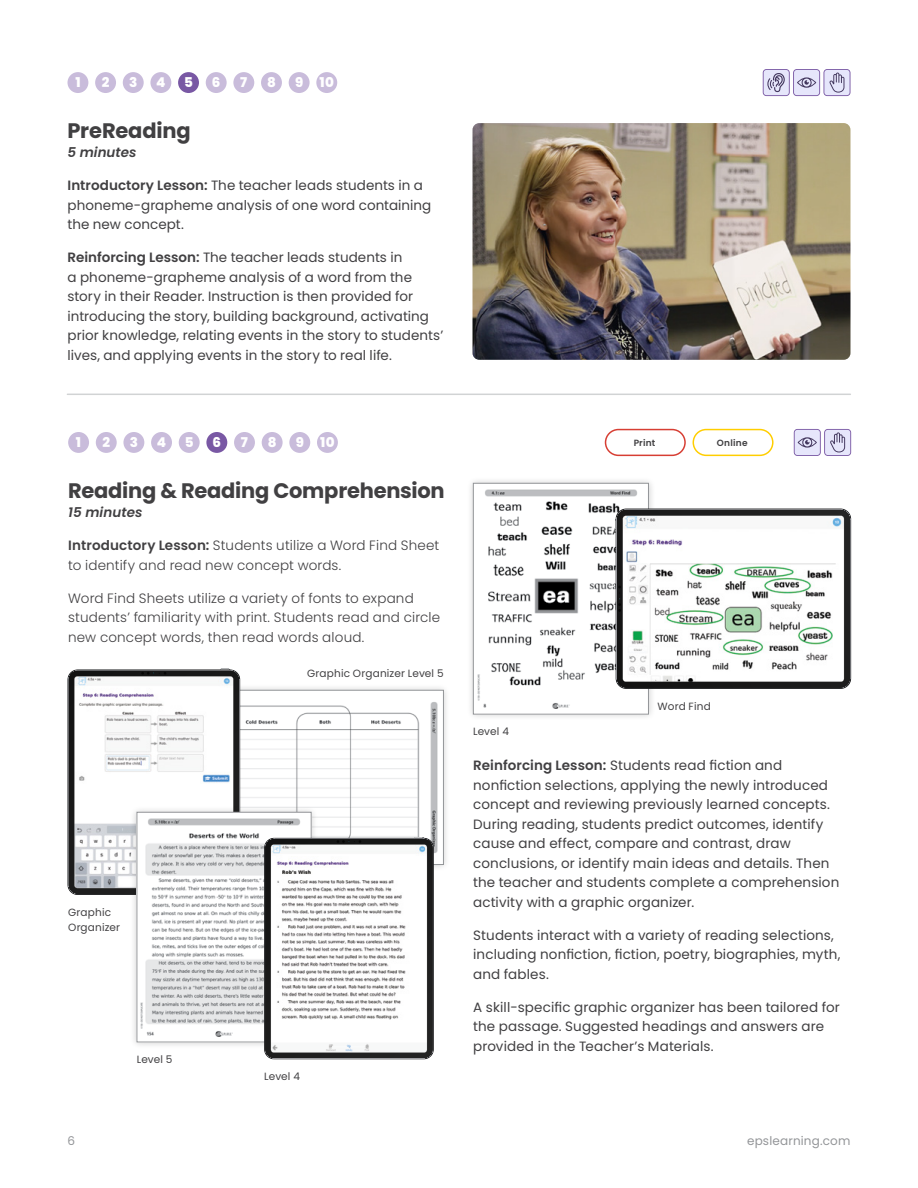
<style>
.page{position:relative;width:918px;height:1188px;background:#fff}
.page>*{position:absolute;margin:0;border:0;box-sizing:border-box;transform-origin:0 0}
.t1{font:700 21px "Poppins";letter-spacing:-.01em;color:#414042}
.t2{font:13.5px/19.5px "Poppins";letter-spacing:.005em;color:#414042}
.t3{font:300 13.5px/19.5px "Poppins";letter-spacing:.01em;color:#414042}
.t4{font:800 13.5px "Poppins";color:#fff}
.t5{font:italic 600 13.5px "Poppins";letter-spacing:.005em;color:#414042}
.t6{font:12px "Poppins";letter-spacing:.015em;color:#939598}
.t7{font:10.5px/15px "Poppins";letter-spacing:.015em;color:#414042}
.t8{font:600 9px "Poppins";letter-spacing:.02em;color:#414042}
.s1{font-weight:600}
</style>
<div class="page">
<svg style="left:763px;top:69px;width:87px;height:27px;background:#cac5e0"></svg>
<div style="left:68px;top:72px;width:20px;height:21px;background:#c9bcdb;border-radius:50%"></div>
<div style="left:206px;top:72px;width:21px;height:21px;background:#c9bcdb;border-radius:50%"></div>
<div style="left:95px;top:72px;width:21px;height:21px;background:#c9bcdb;border-radius:50%"></div>
<div style="left:233px;top:72px;width:21px;height:21px;background:#c9bcdb;border-radius:50%"></div>
<div style="left:123px;top:72px;width:21px;height:21px;background:#c9bcdb;border-radius:50%"></div>
<div style="left:261px;top:72px;width:21px;height:21px;background:#c9bcdb;border-radius:50%"></div>
<div style="left:150px;top:72px;width:21px;height:21px;background:#c9bcdb;border-radius:50%"></div>
<div style="left:289px;top:72px;width:21px;height:21px;background:#c9bcdb;border-radius:50%"></div>
<div style="left:178px;top:72px;width:21px;height:21px;background:#7958a4;border-radius:50%"></div>
<div style="left:316px;top:72px;width:21px;height:21px;background:#c9bcdb;border-radius:50%"></div>
<img style="left:472px;top:123px;width:378px;height:237px">
<hr style="left:67px;top:394px;width:783px;height:1px;background:#d1d3d4">
<div style="left:68px;top:432px;width:21px;height:21px;background:#c9bcdb;border-radius:50%"></div>
<div style="left:206px;top:432px;width:21px;height:21px;background:#7958a4;border-radius:50%"></div>
<div style="left:96px;top:432px;width:21px;height:21px;background:#c9bcdb;border-radius:50%"></div>
<div style="left:234px;top:432px;width:21px;height:21px;background:#c9bcdb;border-radius:50%"></div>
<div style="left:123px;top:432px;width:21px;height:21px;background:#c9bcdb;border-radius:50%"></div>
<div style="left:262px;top:432px;width:21px;height:21px;background:#c9bcdb;border-radius:50%"></div>
<div style="left:151px;top:432px;width:21px;height:21px;background:#c9bcdb;border-radius:50%"></div>
<div style="left:289px;top:432px;width:21px;height:21px;background:#c9bcdb;border-radius:50%"></div>
<div style="left:179px;top:432px;width:21px;height:21px;background:#c9bcdb;border-radius:50%"></div>
<div style="left:317px;top:432px;width:21px;height:21px;background:#c9bcdb;border-radius:50%"></div>
<svg style="left:794px;top:429px;width:57px;height:27px;background:#cbc7e2"></svg>
<div style="left:693px;top:429px;width:81px;height:27px;border:2px solid #ffce00;border-radius:13px"></div>
<div style="left:605px;top:429px;width:81px;height:27px;border:2px solid #d73e33;border-radius:13px"></div>
<div style="left:466px;top:476px;width:190px;height:245px;background:#000;opacity:.2"></div>
<img style="left:475px;top:485px;width:172px;height:227px">
<div style="left:473px;top:483px;width:176px;height:231px;border:1px solid #939598"></div>
<svg style="left:615px;top:509px;width:236px;height:180px"></svg>
<hr style="left:837px;top:580px;width:2px;height:37px;background:#fff">
<div style="left:207px;top:683px;width:243px;height:189px;background:#000;opacity:.2"></div>
<img style="left:240px;top:692px;width:202px;height:171px">
<svg style="left:68px;top:669px;width:172px;height:226px"></svg>
<div style="left:130px;top:805px;width:189px;height:244px;background:#000;opacity:.2"></div>
<img style="left:139px;top:814px;width:170px;height:226px">
<div style="left:137px;top:812px;width:174px;height:230px;border:1px solid #939598"></div>
<svg style="left:264px;top:837px;width:170px;height:222px"></svg>
<hr style="left:331px;top:1046px;width:36px;height:2px;background:#fff">
<p class="t4" style="left:75px;top:75px;width:7px">1</p>
<p class="t4" style="left:102px;top:75px;width:9px">2</p>
<p class="t4" style="left:129px;top:75px;width:10px">3</p>
<p class="t4" style="left:156px;top:75px;width:11px">4</p>
<p class="t4" style="left:184px;top:75px;width:10px">5</p>
<p class="t4" style="left:212px;top:75px;width:10px">6</p>
<p class="t4" style="left:240px;top:75px;width:9px">7</p>
<p class="t4" style="left:267px;top:75px;width:10px">8</p>
<p class="t4" style="left:295px;top:75px;width:40px">9 10</p>
<h1 class="t1" style="left:68px;top:118px;width:125px">PreReading</h1>
<p class="t5" style="left:68px;top:145px;width:70px">5 minutes</p>
<p class="t2" style="left:68px;top:176px;width:365px"><span class="s1">Introductory Lesson:</span> The teacher leads students in a phoneme-grapheme analysis of one word containing the new concept.</p>
<p class="t2" style="left:68px;top:248px;width:377px"><span class="s1">Reinforcing Lesson:</span> The teacher leads students in<br>a phoneme-grapheme analysis of a word from the story in their Reader. Instruction is then provided for introducing the story, building background, activating prior knowledge, relating events in the story to students’ lives, and applying events in the story to real life.</p>
<p class="t4" style="left:76px;top:435px;width:7px">1</p>
<p class="t4" style="left:102px;top:435px;width:9px">2</p>
<p class="t4" style="left:130px;top:435px;width:10px">3</p>
<p class="t4" style="left:157px;top:435px;width:11px">4</p>
<p class="t4" style="left:185px;top:435px;width:10px">5</p>
<p class="t4" style="left:213px;top:435px;width:10px">6</p>
<p class="t4" style="left:241px;top:435px;width:9px">7</p>
<p class="t4" style="left:268px;top:435px;width:10px">8</p>
<p class="t4" style="left:296px;top:435px;width:40px">9 10</p>
<p class="t8" style="left:634px;top:437px;width:23px">Print</p>
<p class="t8" style="left:717px;top:437px;width:32px">Online</p>
<h1 class="t1" style="left:68px;top:478px;width:378px">Reading &amp; Reading Comprehension</h1>
<p class="t5" style="left:68px;top:505px;width:76px">15 minutes</p>
<p class="t3" style="left:68px;top:536px;width:373px"><span class="s1">Introductory Lesson:</span> Students utilize a Word Find Sheet to identify and read new concept words.</p>
<p class="t3" style="left:68px;top:588px;width:374px">Word Find Sheets utilize a variety of fonts to expand students’ familiarity with print. Students read and circle new concept words, then read words aloud.</p>
<p class="t7" style="left:68px;top:905px;width:54px">Graphic<br>Organizer</p>
<p class="t7" style="left:137px;top:1052px;width:37px">Level 5</p>
<p class="t7" style="left:307px;top:665px;width:138px">Graphic Organizer Level 5</p>
<p class="t7" style="left:264px;top:1069px;width:37px">Level 4</p>
<p class="t7" style="left:473px;top:724px;width:37px">Level 4</p>
<p class="t7" style="left:658px;top:699px;width:55px">Word Find</p>
<p class="t2" style="left:473px;top:756px;width:368px"><span class="s1">Reinforcing Lesson:</span> Students read fiction and nonfiction selections, applying the newly introduced concept and reviewing previously learned concepts.<br>During reading, students predict outcomes, identify cause and effect, compare and contrast, draw conclusions, or identify main ideas and details. Then the teacher and students complete a comprehension activity with a graphic organizer.</p>
<p class="t2" style="left:473px;top:926px;width:369px">Students interact with a variety of reading selections, including nonfiction, fiction, poetry, biographies, myth, and fables.</p>
<p class="t2" style="left:473px;top:998px;width:368px">A skill-specific graphic organizer has been tailored for the passage. Suggested headings and answers are provided in the Teacher’s Materials.</p>
<p class="t6" style="left:68px;top:1134px;width:9px">6</p>
<p class="t6" style="left:747px;top:1134px;width:105px">epslearning.com</p>
</div>
